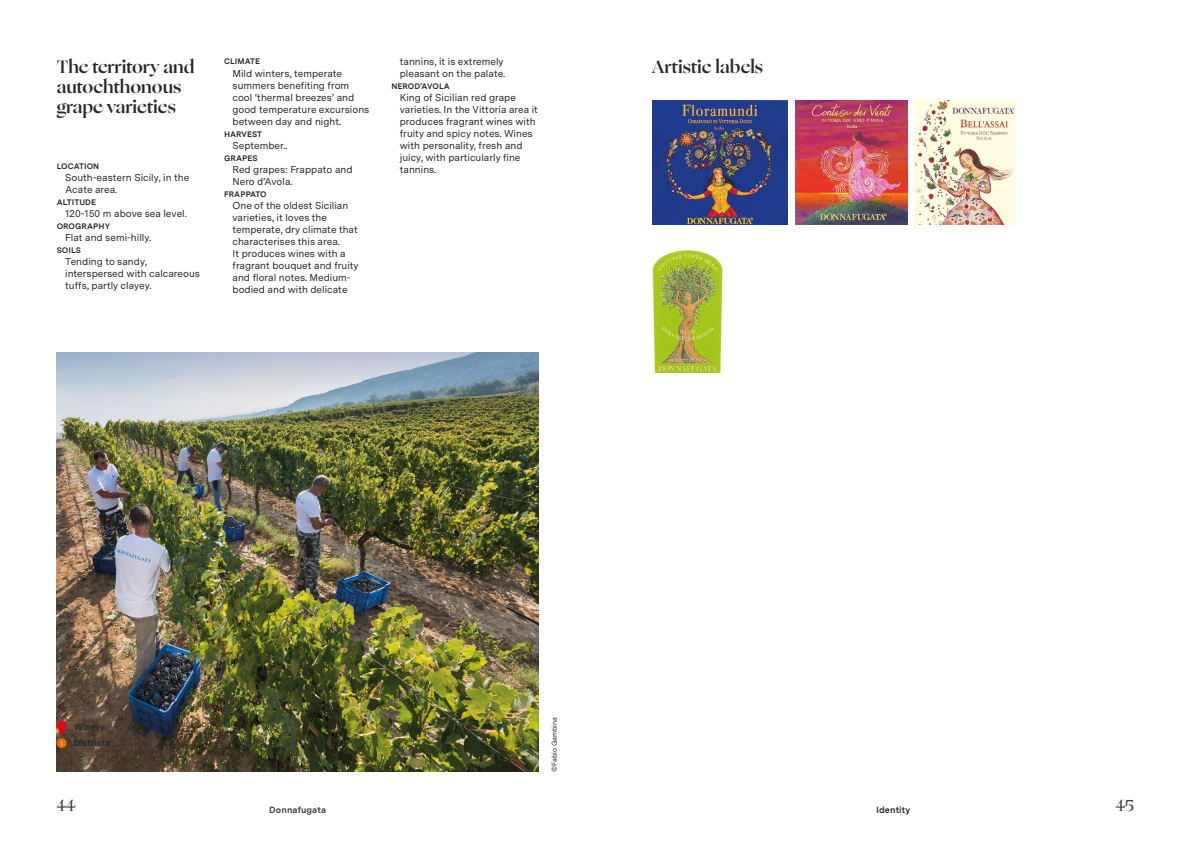
<style>
.page{position:relative;width:1191px;height:842px;background:#fff}
.page>*{position:absolute;margin:0;border:0;box-sizing:border-box;transform-origin:0 0}
.t1{font:700 18px/20px "Ogg";color:#282827}
.t2{font:500 16px "Ogg";color:#3c3b3b}
.t3{font:10px/12px "Messina Sans";color:#282827}
.t4{font:9px "Messina Sans";color:#282827}
.t5{font:700 9px/16.2px "Messina Sans";color:#282827}
.t6{font:700 9px "Messina Sans";letter-spacing:.01em;color:#3c3b3b}
.t7{font:700 8px "Messina Sans";letter-spacing:.01em;color:#282827}
.t8{font:7px "Messina Sans";color:#282827}
.s1{font-weight:700;font-size:8px}
.s2{font-weight:400;font-size:6.5px;color:#fff}
</style>
<div class="page">
<img style="left:652px;top:249px;width:71px;height:124px">
<img style="left:652px;top:101px;width:136px;height:124px">
<img style="left:914px;top:101px;width:101px;height:124px">
<img style="left:795px;top:101px;width:112px;height:124px">
<img style="left:57px;top:353px;width:482px;height:419px">
<svg style="left:57px;top:720px;width:10px;height:15px"></svg>
<div style="left:57px;top:738px;width:10px;height:10px;background:#ed6b06;border-radius:50%"></div>
<p class="t3" style="left:400px;top:55px;width:107px">tannins, it is extremely pleasant on the palate.</p>
<p class="t7" style="left:391px;top:80px;width:60px">NEROD’AVOLA</p>
<p class="t3" style="left:400px;top:91px;width:140px">King of Sicilian red grape varieties. In the Vittoria area it produces fragrant wines with fruity and spicy notes. Wines with personality, fresh and juicy, with particularly fine tannins<span class="s1">.</span></p>
<p class="t7" style="left:224px;top:55px;width:38px">CLIMATE</p>
<p class="t3" style="left:232px;top:67px;width:138px">Mild winters, temperate summers benefiting from cool ‘thermal breezes’ and good temperature excursions between day and night.</p>
<p class="t7" style="left:224px;top:128px;width:40px">HARVEST</p>
<p class="t3" style="left:232px;top:139px;width:56px">September..</p>
<p class="t7" style="left:224px;top:152px;width:35px">GRAPES</p>
<p class="t3" style="left:232px;top:163px;width:122px">Red grapes: Frappato and<br>Nero d’Avola.</p>
<p class="t7" style="left:224px;top:188px;width:44px">FRAPPATO</p>
<p class="t3" style="left:232px;top:199px;width:128px">One of the oldest Sicilian varieties, it loves the temperate, dry climate that characterises this area.<br>It produces wines with a fragrant bouquet and fruity and floral notes. Medium&shy;bodied and with delicate</p>
<h1 class="t1" style="left:57px;top:56px;width:139px">The territory and</h1>
<h1 class="t1" style="left:652px;top:56px;width:113px">Artistic labels</h1>
<h1 class="t1" style="left:57px;top:76px;width:126px">autochthonous grape varieties</h1>
<p class="t7" style="left:57px;top:160px;width:44px">LOCATION</p>
<p class="t3" style="left:65px;top:171px;width:126px">South-eastern Sicily, in the<br>Acate area.</p>
<p class="t7" style="left:57px;top:196px;width:41px">ALTITUDE</p>
<p class="t3" style="left:65px;top:207px;width:123px">120-150 m above sea level.</p>
<p class="t7" style="left:57px;top:220px;width:55px">OROGRAPHY</p>
<p class="t3" style="left:65px;top:231px;width:87px">Flat and semi-hilly.</p>
<p class="t7" style="left:57px;top:244px;width:26px">SOILS</p>
<p class="t3" style="left:65px;top:255px;width:136px">Tending to sandy, interspersed with calcareous tuffs, partly clayey.</p>
<p class="t5" style="left:60px;top:718px;width:52px;text-indent:13px">Winery<br><span class="s2">1</span> Districts</p>
<p class="t4" style="left:157px;top:717px;width:75px">1. Bidini Soprana</p>
<p class="t4" style="left:157px;top:728px;width:73px">2. Bidini Sottana</p>
<p class="t4" style="left:157px;top:739px;width:34px">3. Isola</p>
<p class="t8" style="left:549px;top:772px;width:56px;rotate:-90deg">©Fabio Gambina</p>
<h2 class="t2" style="left:57px;top:795px;width:21px">44</h2>
<p class="t6" style="left:269px;top:803px;width:59px">Donnafugata</p>
<p class="t5" style="left:876px;top:801px;width:36px">Identity</p>
<h2 class="t2" style="left:1115px;top:795px;width:20px">45</h2>
</div>
